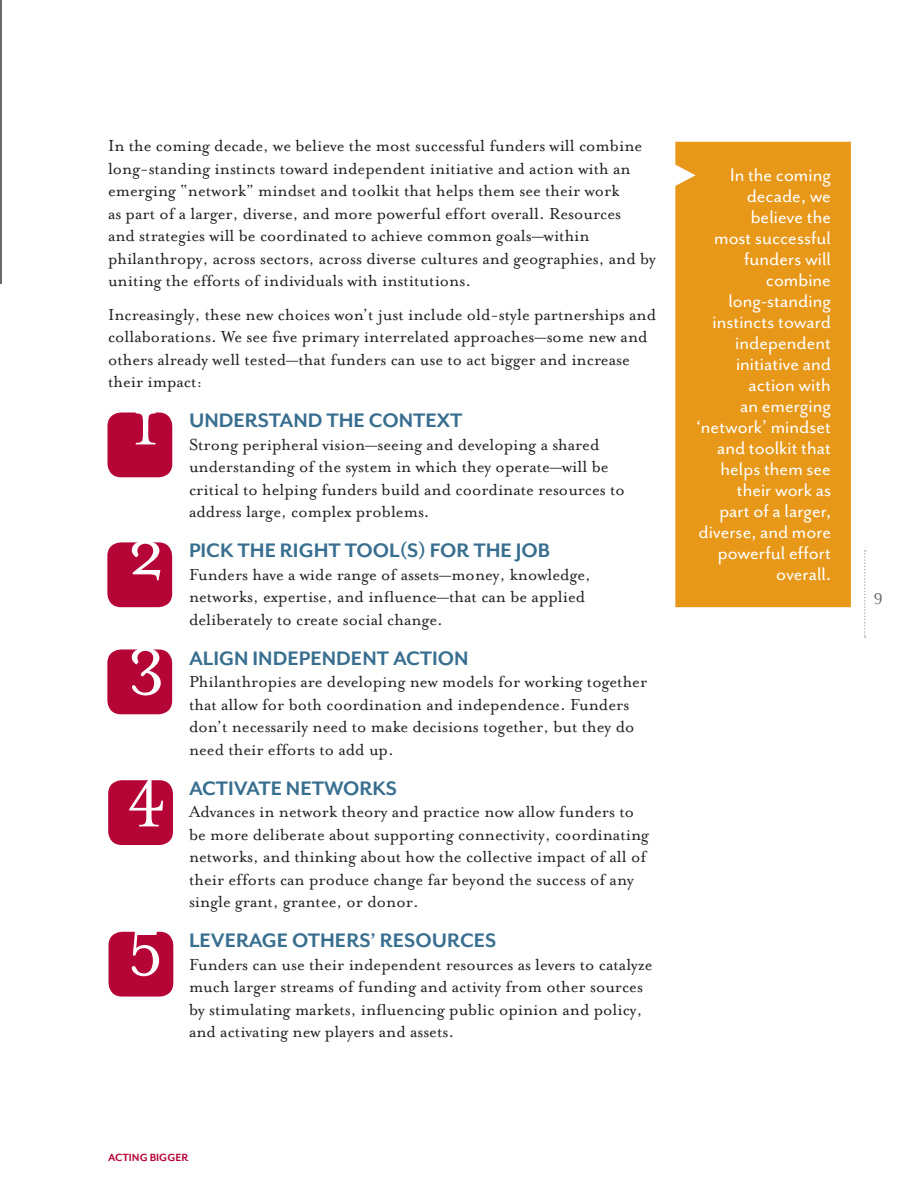
<style>
.page{position:relative;width:918px;height:1188px;background:#fff}
.page>*{position:absolute;margin:0;border:0;box-sizing:border-box;transform-origin:0 0}
.t1{font:75px/129.9px "Mrs Eaves Roman";color:#fff}
.t2{font:700 22.5px "Mr Eaves San OT";color:#386e8f}
.t3{font:21px/21px "Mr Eaves San OT";color:#fff;text-align:right}
.t4{font:18.3px/22.5px "Mrs Eaves Roman";color:#231f20}
.t5{font:18px "Mrs Eaves Roman";color:#69696c}
.t6{font:700 12px "Mr Eaves San OT";color:#b50536}
</style>
<div class="page">
<svg style="left:864px;top:550px;width:2px;height:88px"></svg>
<div style="left:107px;top:412px;width:65px;height:65px;background:#b50536;border-radius:14px"></div>
<div style="left:107px;top:542px;width:65px;height:65px;background:#b50536;border-radius:14px"></div>
<div style="left:107px;top:650px;width:65px;height:64px;background:#b50536;border-radius:14px"></div>
<div style="left:108px;top:780px;width:65px;height:65px;background:#b50536;border-radius:14px"></div>
<div style="left:109px;top:932px;width:64px;height:65px;background:#b50536;border-radius:14px"></div>
<div style="left:675px;top:142px;width:176px;height:465px;background:#e89818"></div>
<hr style="left:0;top:0;width:1px;height:284px;background:#69696c">
<p class="t4" style="left:108px;top:135px;width:550px">In the coming decade, we believe the most successful funders will combine long-standing instincts toward independent initiative and action with an emerging “network” mindset and toolkit that helps them see their work<br>as part of a larger, diverse, and more powerful effort overall. Resources<br>and strategies will be coordinated to achieve common goals—within philanthropy, across sectors, across diverse cultures and geographies, and by uniting the efforts of individuals with institutions.</p>
<p class="t4" style="left:108px;top:303px;width:550px">Increasingly, these new choices won’t just include old-style partnerships and collaborations. We see five primary interrelated approaches—some new and others already well tested—that funders can use to act bigger and increase their impact:</p>
<p class="t2" style="left:189px;top:408px;width:275px">UNDERSTAND THE CONTEXT</p>
<p class="t4" style="left:189px;top:433px;width:437px">Strong peripheral vision—seeing and developing a shared understanding of the system in which they operate—will be critical to helping funders build and coordinate resources to address large, complex problems.</p>
<p class="t2" style="left:189px;top:538px;width:363px">PICK THE RIGHT TOOL(S) FOR THE JOB</p>
<p class="t4" style="left:189px;top:563px;width:403px">Funders have a wide range of assets—money, knowledge, networks, expertise, and influence—that can be applied deliberately to create social change.</p>
<p class="t2" style="left:189px;top:645px;width:281px">ALIGN INDEPENDENT ACTION</p>
<p class="t4" style="left:189px;top:671px;width:460px">Philanthropies are developing new models for working together that allow for both coordination and independence. Funders don’t necessarily need to make decisions together, but they do need their efforts to add up.</p>
<p class="t2" style="left:189px;top:775px;width:210px">ACTIVATE NETWORKS</p>
<p class="t4" style="left:189px;top:801px;width:462px">Advances in network theory and practice now allow funders to be more deliberate about supporting connectivity, coordinating networks, and thinking about how the collective impact of all of their efforts can produce change far beyond the success of any single grant, grantee, or donor.</p>
<p class="t2" style="left:189px;top:928px;width:309px">LEVERAGE OTHERS’ RESOURCES</p>
<p class="t4" style="left:189px;top:953px;width:465px">Funders can use their independent resources as levers to catalyze much larger streams of funding and activity from other sources by stimulating markets, influencing public opinion and policy, and activating new players and assets.</p>
<h1 class="t1" style="left:127px;top:358px;width:40px">1<br>2</h1>
<h1 class="t1" style="left:127px;top:594px;width:42px;line-height:132.3px">3<br>4</h1>
<h1 class="t1" style="left:127px;top:876px;width:38px">5</h1>
<p class="t3" style="left:696px;top:165px;width:137px">In the coming decade, we believe the<br>most successful funders will combine long-standing instincts toward independent initiative and action with<br>an emerging ‘network’ mindset and toolkit that helps them see their work as<br>part of a larger, diverse, and more powerful effort overall.</p>
<p class="t5" style="left:874px;top:585px;width:11px">9</p>
<p class="t6" style="left:108px;top:1151px;width:82px">ACTING BIGGER</p>
</div>
